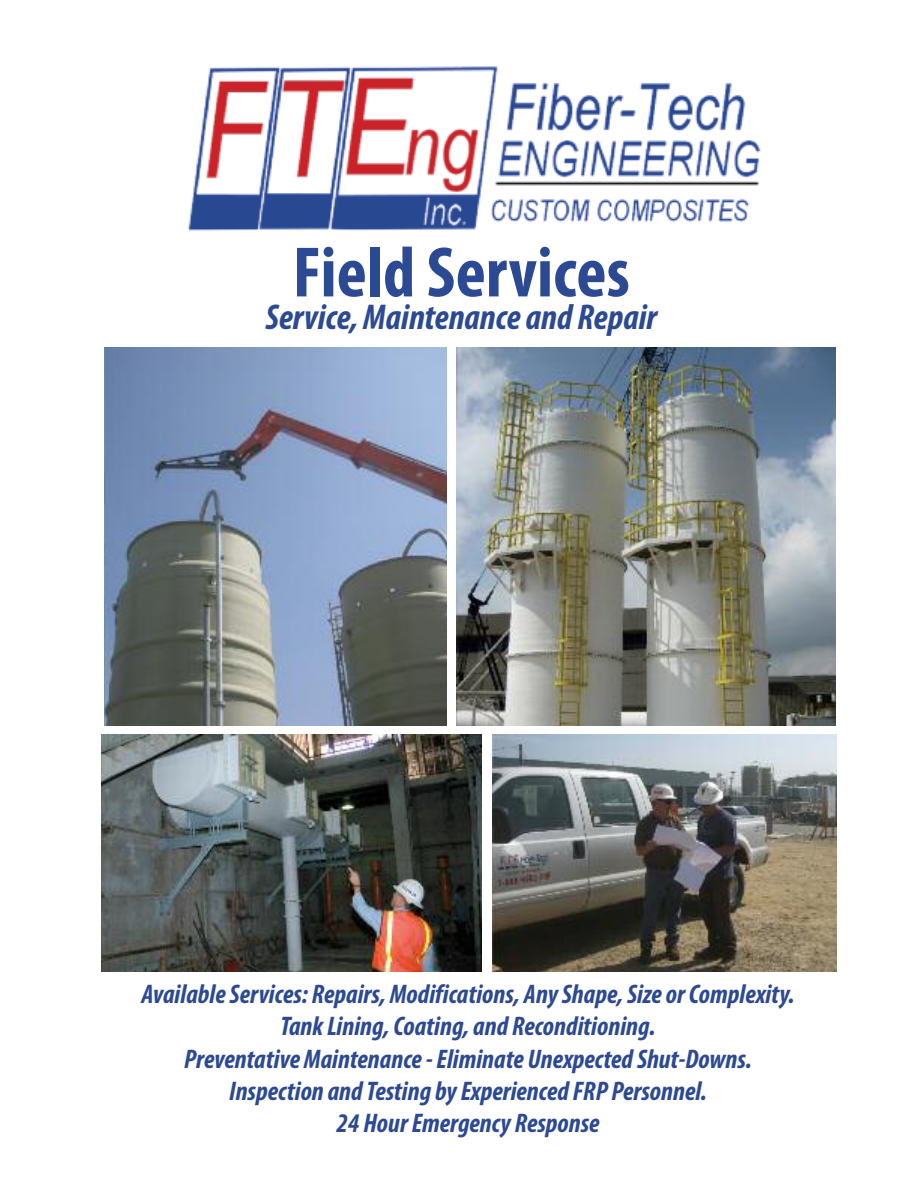
<style>
.page{position:relative;width:918px;height:1188px;background:#fff}
.page>*{position:absolute;margin:0;border:0;box-sizing:border-box;transform-origin:0 0}
.t1{font:700 condensed 72px "Myriad Pro";color:#2c4993}
.t2{font:italic 700 condensed 36px "Myriad Pro";color:#2c4993}
.t3{font:italic 700 condensed 27px/32.4px "Myriad Pro";color:#2c4993;text-align:center}
</style>
<div class="page">
<img style="left:187px;top:66px;width:574px;height:165px">
<img style="left:104px;top:348px;width:342px;height:378px">
<img style="left:457px;top:348px;width:378px;height:378px">
<img style="left:101px;top:735px;width:380px;height:237px">
<img style="left:493px;top:735px;width:343px;height:237px">
<h1 class="t1" style="left:293px;top:247px;width:338px">Field Services</h1>
<h2 class="t2" style="left:265px;top:305px;width:393px">Service,Maintenance and Repair</h2>
<p class="t3" style="left:141px;top:980px;width:655px">AvailableServices: Repairs,Modifications, AnyShape,Size orComplexity.<br>TankLining,Coating, and Reconditioning.<br>PreventativeMaintenance-Eliminate Unexpected Shut-Downs.<br>Inspection and Testing byExperienced FRP Personnel.<br>24 HourEmergency Response</p>
</div>
